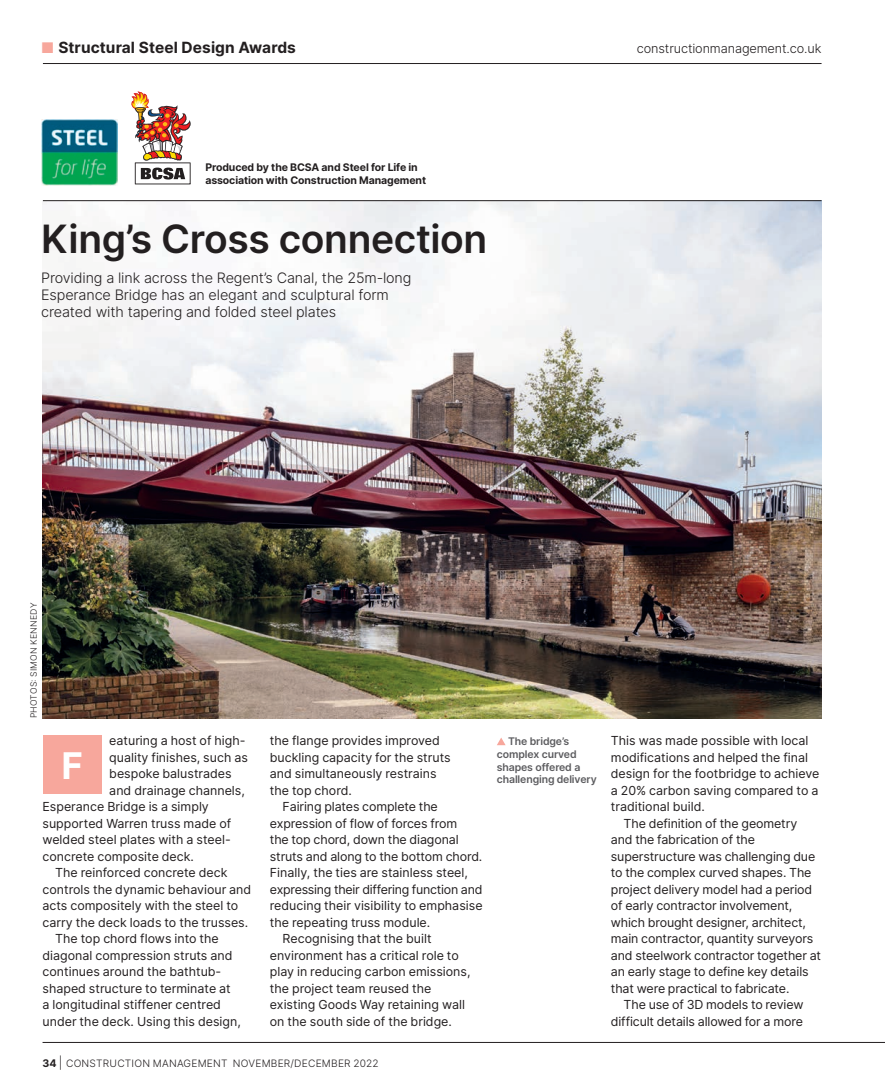
<style>
.page{position:relative;width:885px;height:1085px;background:#fff}
.page>*{position:absolute;margin:0;border:0;box-sizing:border-box;transform-origin:0 0}
.t1{font:600 39px "Inter";letter-spacing:-.01em;color:#231f20}
.t2{font:700 36.75px "Inter";color:#fff}
.t3{font:700 15.45px "Inter";letter-spacing:.005em;color:#231f20}
.t4{font:300 14.4px/17.2px "Inter";letter-spacing:-.01em;color:#231f20}
.t5{font:300 12.75px "Inter";letter-spacing:-.01em;color:#231f20}
.t6{font:12.45px/16.5px "Inter";color:#231f20}
.t7{font:12.45px "Inter";letter-spacing:-.02em;color:#231f20}
.t8{font:700 10.5px/12.8px "Inter";letter-spacing:-.01em;color:#231f20}
.t9{font:600 10.5px/12.8px "Inter";letter-spacing:-.01em;color:#5c5c5f}
.t10{font:300 10.2px "Inter";letter-spacing:.02em;color:#231f20}
.t11{font:300 8.7px "Inter";letter-spacing:.02em;color:#231f20}
.s1{color:#f7a79c}
.s2{font-weight:700;font-size:10.5px}
.s3{font-size:12px}
</style>
<div class="page">
<img style="left:43px;top:201px;width:778px;height:517px">
<hr style="left:43px;top:200px;width:778px;height:1px;background:#231f20">
<hr style="left:43px;top:1041px;width:841px;height:1px;background:#231f20">
<hr style="left:43px;top:63px;width:778px;height:1px;background:#231f20">
<svg style="left:131px;top:92px;width:60px;height:92px"></svg>
<img style="left:41px;top:119px;width:77px;height:66px">
<svg style="left:497px;top:737px;width:8px;height:8px"></svg>
<div style="left:43px;top:735px;width:59px;height:59px;background:#f7a79c"></div>
<p class="t3" style="left:42px;top:37px;width:256px"><span class="s1">■</span> Structural Steel Design Awards</p>
<p class="t5" style="left:636px;top:40px;width:186px">constructionmanagement.co.uk</p>
<p class="t8" style="left:205px;top:161px;width:222px">Produced by the BCSA and Steel for Life in association with Construction Management</p>
<h1 class="t1" style="left:41px;top:211px;width:447px">King’s Cross connection</h1>
<p class="t4" style="left:41px;top:268px;width:372px">Providing a link across the Regent’s Canal, the 25m-long<br>Esperance Bridge has an elegant and sculptural form created with tapering and folded steel plates</p>
<p class="t11" style="left:27px;top:718px;width:117px;rotate:-90deg">PHOTOS: SIMON KENNEDY</p>
<p class="t6" style="left:109px;top:732px;width:138px">eaturing a host of high-</p>
<p class="t6" style="left:109px;top:748px;width:140px">quality finishes, such as</p>
<p class="t6" style="left:109px;top:765px;width:124px">bespoke balustrades</p>
<p class="t6" style="left:109px;top:781px;width:137px">and drainage channels,</p>
<p class="t6" style="left:42px;top:798px;width:168px">Esperance Bridge is a simply</p>
<p class="t6" style="left:42px;top:814px;width:190px">supported Warren truss made of</p>
<p class="t6" style="left:42px;top:831px;width:190px">welded steel plates with a steel-</p>
<p class="t6" style="left:42px;top:847px;width:153px">concrete composite deck.</p>
<p class="t6" style="left:55px;top:864px;width:174px">The reinforced concrete deck</p>
<p class="t6" style="left:42px;top:880px;width:210px">controls the dynamic behaviour and</p>
<p class="t6" style="left:42px;top:897px;width:197px">acts compositely with the steel to</p>
<p class="t6" style="left:42px;top:913px;width:207px">carry the deck loads to the trusses.</p>
<p class="t6" style="left:55px;top:930px;width:165px">The top chord flows into the</p>
<p class="t6" style="left:42px;top:946px;width:191px">diagonal compression struts and</p>
<p class="t6" style="left:42px;top:963px;width:180px">continues around the bathtub-</p>
<p class="t6" style="left:42px;top:979px;width:190px">shaped structure to terminate at</p>
<p class="t6" style="left:42px;top:996px;width:180px">a longitudinal stiffener centred</p>
<p class="t6" style="left:42px;top:1012px;width:200px">under the deck. Using this design,</p>
<h2 class="t2" style="left:62px;top:738px;width:23px">F</h2>
<p class="t6" style="left:270px;top:732px;width:182px">the flange provides improved buckling capacity for the struts and simultaneously restrains the top chord.</p>
<p class="t6" style="left:282px;top:798px;width:157px">Fairing plates complete the</p>
<p class="t6" style="left:270px;top:814px;width:189px">expression of flow of forces from</p>
<p class="t6" style="left:270px;top:831px;width:190px">the top chord, down the diagonal</p>
<p class="t6" style="left:270px;top:847px;width:214px">struts and along to the bottom chord.</p>
<p class="t6" style="left:270px;top:864px;width:199px">Finally, the ties are stainless steel,</p>
<p class="t7" style="left:270px;top:880px;width:214px">expressing their differing function and</p>
<p class="t6" style="left:270px;top:897px;width:214px">reducing their visibility to emphasise</p>
<p class="t6" style="left:270px;top:913px;width:162px">the repeating truss module.</p>
<p class="t6" style="left:282px;top:930px;width:150px">Recognising that the built</p>
<p class="t6" style="left:270px;top:946px;width:190px">environment has a critical role to</p>
<p class="t6" style="left:270px;top:963px;width:202px">play in reducing carbon emissions,</p>
<p class="t6" style="left:270px;top:979px;width:163px">the project team reused the</p>
<p class="t6" style="left:270px;top:996px;width:197px">existing Goods Way retaining wall</p>
<p class="t6" style="left:270px;top:1012px;width:183px">on the south side of the bridge.</p>
<p class="t10" style="left:43px;top:1055px;width:337px"><span class="s2">34</span> <span class="s3">|</span> CONSTRUCTION MANAGEMENT NOVEMBER/DECEMBER 2022</p>
<p class="t9" style="left:496px;top:734px;width:101px;text-indent:11px">The bridge’s complex curved shapes offered a challenging delivery</p>
<p class="t6" style="left:610px;top:732px;width:199px">This was made possible with local</p>
<p class="t6" style="left:610px;top:748px;width:199px">modifications and helped the final</p>
<p class="t6" style="left:610px;top:765px;width:210px">design for the footbridge to achieve</p>
<p class="t6" style="left:610px;top:781px;width:209px">a 20% carbon saving compared to a</p>
<p class="t6" style="left:610px;top:798px;width:96px">traditional build.</p>
<p class="t6" style="left:623px;top:814px;width:175px">The definition of the geometry</p>
<p class="t6" style="left:610px;top:831px;width:146px">and the fabrication of the</p>
<p class="t6" style="left:610px;top:847px;width:206px">superstructure was challenging due</p>
<p class="t6" style="left:610px;top:864px;width:202px">to the complex curved shapes. The</p>
<p class="t6" style="left:610px;top:880px;width:203px">project delivery model had a period</p>
<p class="t6" style="left:610px;top:897px;width:183px">of early contractor involvement,</p>
<p class="t6" style="left:610px;top:913px;width:197px">which brought designer, architect,</p>
<p class="t6" style="left:610px;top:930px;width:204px">main contractor, quantity surveyors</p>
<p class="t6" style="left:610px;top:946px;width:212px">and steelwork contractor together at</p>
<p class="t6" style="left:610px;top:963px;width:199px">an early stage to define key details</p>
<p class="t6" style="left:610px;top:979px;width:180px">that were practical to fabricate.</p>
<p class="t6" style="left:623px;top:996px;width:181px">The use of 3D models to review</p>
<p class="t6" style="left:610px;top:1012px;width:193px">difficult details allowed for a more</p>
</div>
